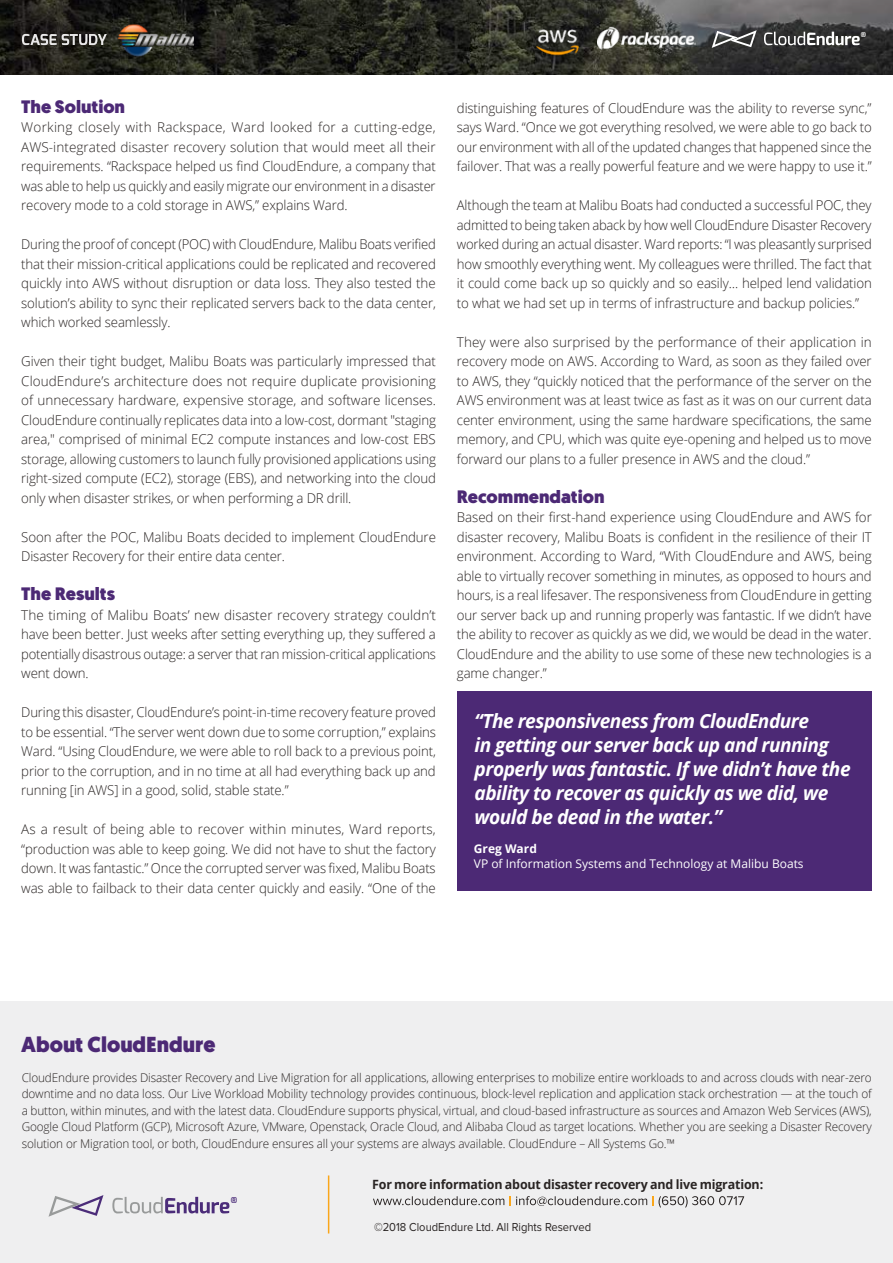
<style>
.page{position:relative;width:893px;height:1263px;background:#fff}
.page>*{position:absolute;margin:0;border:0;box-sizing:border-box;transform-origin:0 0}
.t1{font:900 21.6px "Geomanist";color:#4c2975}
.t2{font:italic 700 19.5px/24px "Open Sans";letter-spacing:-.025em;color:#fff}
.t3{font:900 18px "Geomanist";color:#4c2975}
.t4{font:300 13.5px/19.5px "Open Sans";letter-spacing:-.01em;color:#292423;text-align:justify}
.t5{font:700 12.75px "Open Sans";letter-spacing:-.01em;color:#292423}
.t6{font:300 12px/16.5px "Open Sans";letter-spacing:-.01em;color:#292423;text-align:justify}
.t7{font:12px "Open Sans";color:#fff}
.t8{font:12px "Proxima Nova";color:#292423;scale:.93 1}
.t9{font:700 12px "Open Sans";color:#fff}
.t10{font:700 8.1px "Exo";color:#4b2c79}
.t11{font:700 6.6px "Exo";color:#fff}
</style>
<div class="page">
<svg style="left:0;top:0;width:893px;height:75px;background:#2f2f2a"></svg>
<div style="left:457px;top:691px;width:415px;height:200px;background:#4c2975"></div>
<svg style="left:22px;top:34px;width:85px;height:11px"></svg>
<img style="left:115px;top:21px;width:78px;height:38px">
<svg style="left:764px;top:32px;width:96px;height:13px"></svg>
<svg style="left:712px;top:30px;width:45px;height:18px"></svg>
<img style="left:598px;top:22px;width:98px;height:30px">
<img style="left:535px;top:21px;width:45px;height:43px">
<div style="left:0;top:1001px;width:893px;height:262px;background:#efeff0"></div>
<hr style="left:328px;top:1175px;width:1px;height:58px;background:#faa61a">
<svg style="left:373px;top:1196px;width:371px;height:12px"></svg>
<svg style="left:112px;top:1197px;width:117px;height:16px"></svg>
<svg style="left:48px;top:1195px;width:55px;height:22px"></svg>
<p class="t11" style="left:861px;top:30px;width:7px">R</p>
<h3 class="t3" style="left:21px;top:94px;width:105px">The Solution</h3>
<p class="t4" style="left:21px;top:117px;width:416px">Working closely with Rackspace, Ward looked for a cutting-edge, AWS-integrated disaster recovery solution that would meet all their requirements “. Rackspace helped us find CloudEndure a, company that was able to help us quickly and easily migrate our environment in a disaster recovery mode to a cold storage in AWS ” , explains Ward.</p>
<p class="t4" style="left:21px;top:234px;width:416px">During the proof of concept (POC) with CloudEndure, Malibu Boats verified that their mission-critical applications could be replicated and recovered quickly into AWS without disruption or data loss. They also tested the solutions’ ability to sync their replicated servers back to the data center, which worked seamlessly.</p>
<p class="t4" style="left:21px;top:351px;width:416px">Given their tight budget, Malibu Boats was particularly impressed that CloudEndures’ architecture does not require duplicate provisioning of unnecessary hardware, expensive storage, and software licenses.<br>CloudEndure continually replicates data into a low-cost, dormant "staging area " , comprised of minimal EC2 compute instances and low-cost EBS storage, allowing customers to launch fully provisioned applications using right-sized compute (EC , )2 storage (EBS ,) and networking into the cloud only when disaster strikes, or when performing a DR drill.</p>
<p class="t4" style="left:21px;top:526px;width:416px">Soon after the POC, Malibu Boats decided to implement CloudEndure<br>Disaster Recovery for their entire data center.</p>
<h3 class="t3" style="left:21px;top:581px;width:95px">The Results</h3>
<p class="t4" style="left:21px;top:604px;width:416px">The timing of Malibu Boats’ new disaster recovery strategy couldnt’ have been better. Just weeks after setting everything up, they suffered a potentially disastrous outage a: server that ran mission-critical applications went down.</p>
<p class="t4" style="left:21px;top:702px;width:416px">During this disaster, CloudEndures’ point i n- -time recovery feature proved to be essential “. The server went down due to some corruption ” , explains Ward “. Using CloudEndure, we were able to roll back to a previous point, prior to the corruption, and in no time at all had everything back up and running [in AWS] in a good, solid, stable state “.</p>
<p class="t4" style="left:21px;top:819px;width:416px">As a result of being able to recover within minutes, Ward reports, “production was able to keep going. We did not have to shut the factory down It. was fantastic ” . Once the corrupted server was fixed, Malibu Boats was able to failback to their data center quickly and easily “. One of the</p>
<p class="t4" style="left:457px;top:97px;width:416px">distinguishing features of CloudEndure was the ability to reverse sync “, says Ward “. Once we got everything resolved, we were able to go back to our environment with all ofthe updated changes that happened since the failover. That was a really powerful feature and we were happy to use “.i t</p>
<p class="t4" style="left:457px;top:195px;width:416px">Although the team at Malibu Boats had conducted a successful POC, they admitted to being taken aback by how well CloudEndure Disaster Recovery worked during an actual disaster. Ward reports I“: was pleasantly surprised how smoothly everything went. My colleagues were thrilled. The fact that it could come back up so quickly and so easily… helped lend validation to what we had set up in terms of infrastructure and backup policies “.</p>
<p class="t4" style="left:457px;top:331px;width:416px">They were also surprised by the performance of their application in recovery mode on AWS. According to Ward, as soon as they failed over to AWS, they “quickly noticed that the performance of the server on the AWS environment was at least twice as fast as it was on our current data center environment, using the same hardware specifications, the same memory, and CPU, which was quite eye-opening and helped us to move forward our plans to a fuller presence in AWS and the cloud “.</p>
<h3 class="t3" style="left:457px;top:484px;width:149px">Recommendation</h3>
<p class="t4" style="left:457px;top:507px;width:416px">Based on their first-hand experience using CloudEndure and AWS for disaster recovery, Malibu Boats is confident in the resilience of their IT environment. According to Ward “, With CloudEndure and AWS, being able to virtually recover something in minutes, as opposed to hours and hours is, a real lifesaver. The responsiveness from CloudEndure in getting our server back up and running properly was fantastic If. we didnt’ have the ability to recover as quickly as we did, we would be dead in the water.<br>CloudEndure and the ability to use some of these new technologies is a game changer “.</p>
<h2 class="t2" style="left:475px;top:708px;width:378px">“The responsiveness from CloudEndure<br>in getting our server back up and running properly was fantastic If. we didn t’ have the ability to recover as quickly as we did, we would be dead in the water “.</h2>
<p class="t9" style="left:474px;top:840px;width:65px">Greg Ward</p>
<p class="t7" style="left:474px;top:856px;width:331px">VP of Information Systems and Technology at Malibu Boats</p>
<h1 class="t1" style="left:21px;top:1029px;width:196px">About CloudEndure</h1>
<p class="t6" style="left:22px;top:1069px;width:852px">CloudEndure provides Disaster Recovery and Live Migration for all applications, allowing enterprises to mobilize entire workloads to and across clouds with near-zero downtime and no data loss. Our Live Workload Mobility technology provides continuous, block-level replication and application stack orchestration — at the touch of a button, within minutes, and with the latest data. CloudEndure supports physical, virtual, and cloud-based infrastructure as sources and Amazon Web Services (AWS ,( Google Cloud Platform (GCP ,) Microsoft Azure, VMware, Openstack, Oracle Cloud, and Alibaba Cloud as target locations. Whether you are seeking a Disaster Recovery solution or Migration tool, or both, CloudEndure ensures all your systems are always available. CloudEndure – All Systems Go T M.</p>
<p class="t10" style="left:231px;top:1194px;width:8px">R</p>
<p class="t5" style="left:372px;top:1175px;width:393px">For more information about disaster recovery and live migration:</p>
<p class="t8" style="left:374px;top:1221px;width:235px">©2018 CloudEndure Ltd. All Rights Reserved</p>
</div>
